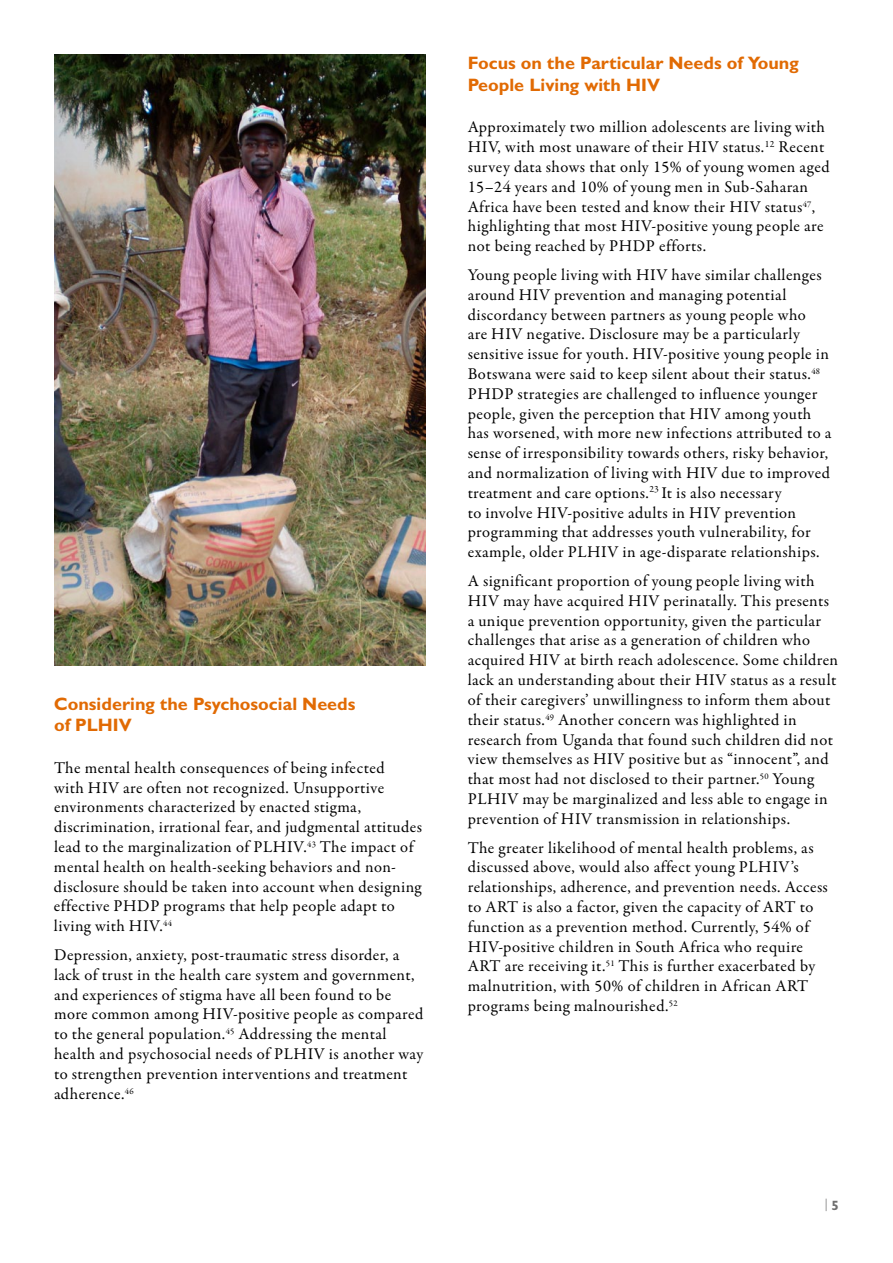
<style>
.page{position:relative;width:893px;height:1263px;background:#fff}
.page>*{position:absolute;margin:0;border:0;box-sizing:border-box;transform-origin:0 0}
.t1{font:700 18px/21.6px "Gill Sans MT Pro";color:#e16a03}
.t2{font:16.5px/19.8px "Garamond Premr Pro";letter-spacing:.025em;color:#000}
.t3{font:300 13.5px "Gill Sans MT Pro";color:#706f6f}
.s1{font-weight:700}
</style>
<div class="page">
<img style="left:54px;top:54px;width:371px;height:611px">
<p class="t1" style="left:54px;top:692px;width:303px">Considering the Psychosocial Needs of PLHIV</p>
<p class="t2" style="left:54px;top:758px;width:370px">The mental health consequences of being infected<br>with HIV are often not recognized. Unsupportive environments characterized by enacted stigma, discrimination, irrational fear, and judgmental attitudes lead to the marginalization of PLHIV.<sup>43</sup> The impact of mental health on health-seeking behaviors and non&shy;disclosure should be taken into account when designing effective PHDP programs that help people adapt to living with HIV.<sup>44</sup></p>
<p class="t2" style="left:54px;top:945px;width:371px">Depression, anxiety, post-traumatic stress disorder, a lack of trust in the health care system and government, and experiences of stigma have all been found to be more common among HIV-positive people as compared to the general population.<sup>45</sup> Addressing the mental health and psychosocial needs of PLHIV is another way to strengthen prevention interventions and treatment adherence.<sup>46</sup></p>
<p class="t1" style="left:468px;top:52px;width:333px">Focus on the Particular Needs of Young<br>People Living with HIV</p>
<p class="t2" style="left:468px;top:118px;width:363px">Approximately two million adolescents are living with HIV, with most unaware of their HIV status.<sup>12</sup> Recent survey data shows that only 15% of young women aged 15–24 years and 10% of young men in Sub-Saharan Africa have been tested and know their HIV status<sup>47</sup>, highlighting that most HIV-positive young people are not being reached by PHDP efforts.</p>
<p class="t2" style="left:468px;top:265px;width:365px">Young people living with HIV have similar challenges around HIV prevention and managing potential discordancy between partners as young people who<br>are HIV negative. Disclosure may be a particularly sensitive issue for youth. HIV-positive young people in Botswana were said to keep silent about their status.<sup>48<br></sup>PHDP strategies are challenged to influence younger people, given the perception that HIV among youth has worsened, with more new infections attributed to a sense of irresponsibility towards others, risky behavior, and normalization of living with HIV due to improved treatment and care options.<sup>23</sup> It is also necessary<br>to involve HIV-positive adults in HIV prevention programming that addresses youth vulnerability, for example, older PLHIV in age-disparate relationships.</p>
<p class="t2" style="left:468px;top:571px;width:372px">A significant proportion of young people living with HIV may have acquired HIV perinatally. This presents a unique prevention opportunity, given the particular challenges that arise as a generation of children who acquired HIV at birth reach adolescence. Some children lack an understanding about their HIV status as a result of their caregivers’ unwillingness to inform them about their status.<sup>49</sup> Another concern was highlighted in research from Uganda that found such children did not view themselves as HIV positive but as “innocent”, and that most had not disclosed to their partner.<sup>50</sup> Young PLHIV may be marginalized and less able to engage in prevention of HIV transmission in relationships.</p>
<p class="t2" style="left:468px;top:838px;width:362px">The greater likelihood of mental health problems, as discussed above, would also affect young PLHIV’s relationships, adherence, and prevention needs. Access to ART is also a factor, given the capacity of ART to function as a prevention method. Currently, 54% of HIV-positive children in South Africa who require ART are receiving it.<sup>51</sup> This is further exacerbated by malnutrition, with 50% of children in African ART programs being malnourished.<sup>52</sup></p>
<p class="t3" style="left:825px;top:1196px;width:16px">| <span class="s1">5</span></p>
</div>
